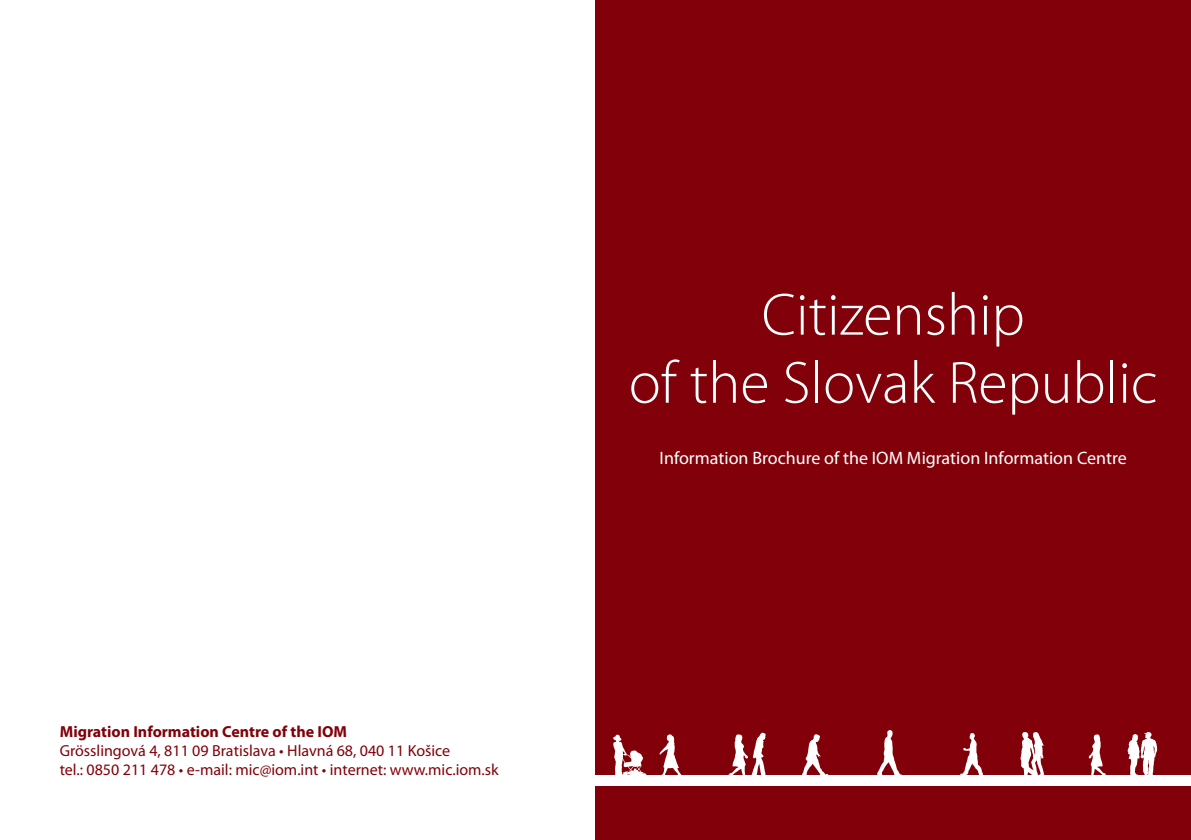
<style>
.page{position:relative;width:1191px;height:840px;background:#fff}
.page>*{position:absolute;margin:0;border:0;box-sizing:border-box;transform-origin:0 0}
.t1{font:300 60px/68px "Myriad Pro";color:#fff;text-align:center}
.t2{font:18px "Myriad Pro";color:#fff}
.t3{font:16px/19.2px "Myriad Pro";color:#820009}
.t4{font:700 16px "Myriad Pro";color:#820009}
</style>
<div class="page">
<div style="left:595px;top:0;width:596px;height:839px;background:#820009"></div>
<div style="left:567px;top:774px;width:624px;height:11px;background:#fff"></div>
<svg style="left:1087px;top:734px;width:19px;height:41px"></svg>
<svg style="left:658px;top:734px;width:24px;height:41px"></svg>
<svg style="left:876px;top:730px;width:27px;height:45px"></svg>
<svg style="left:1020px;top:732px;width:24px;height:43px"></svg>
<svg style="left:1127px;top:732px;width:30px;height:43px"></svg>
<svg style="left:801px;top:734px;width:27px;height:41px"></svg>
<svg style="left:958px;top:733px;width:25px;height:42px"></svg>
<svg style="left:613px;top:734px;width:34px;height:41px"></svg>
<svg style="left:728px;top:732px;width:38px;height:43px"></svg>
<p class="t4" style="left:60px;top:724px;width:289px">Migration Information Centre of the IOM</p>
<p class="t3" style="left:60px;top:742px;width:440px">Grösslingová 4, 811 09 Bratislava • Hlavná 68, 040 11 Košice<br>tel.: 0850 211 478 • e-mail: mic@iom.int • internet: www.mic.iom.sk</p>
<h1 class="t1" style="left:629px;top:286px;width:530px">Citizenship<br>of the Slovak Republic</h1>
<p class="t2" style="left:659px;top:451px;width:469px">Information Brochure of the IOM Migration Information Centre</p>
</div>
